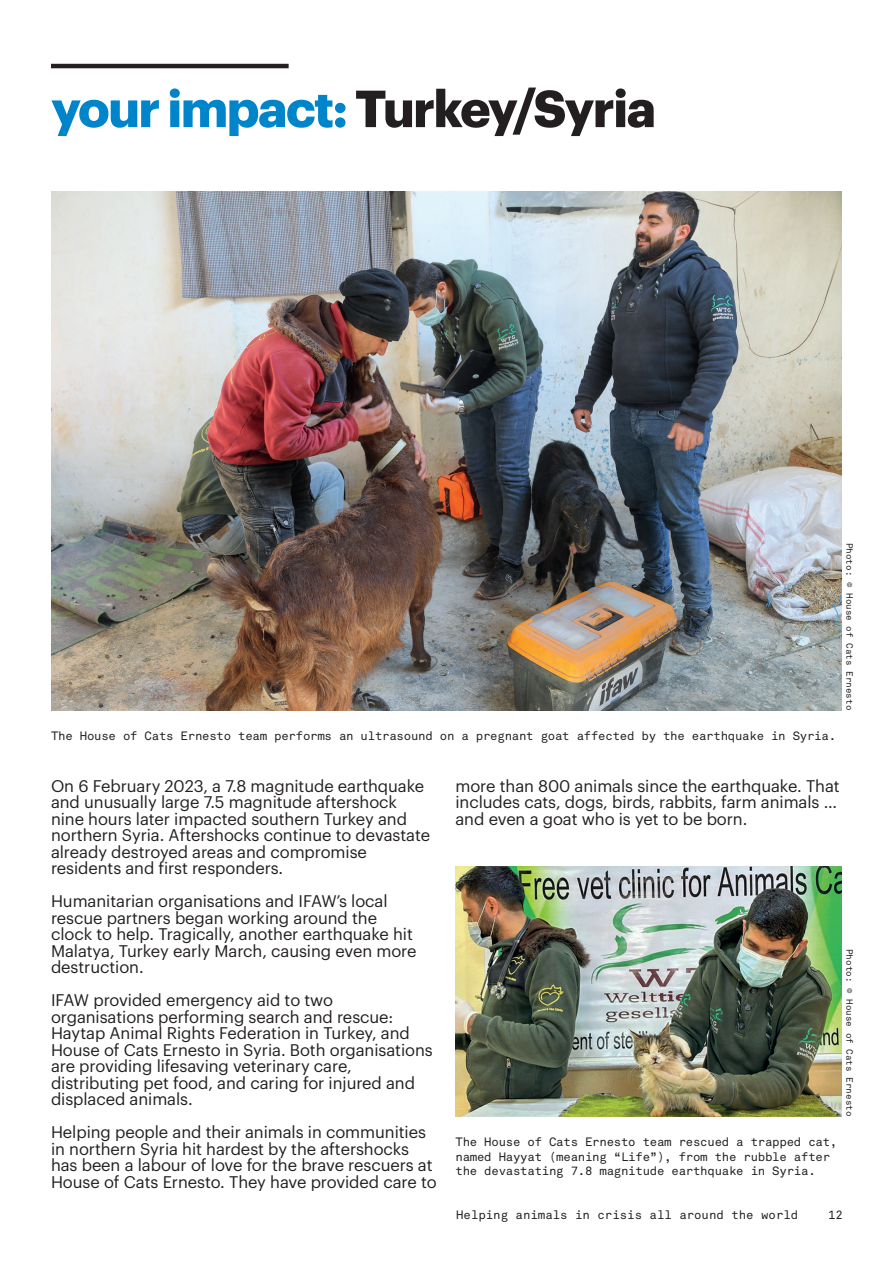
<style>
.page{position:relative;width:893px;height:1263px;background:#fff}
.page>*{position:absolute;margin:0;border:0;box-sizing:border-box;transform-origin:0 0}
.t1{font:700 51px "Graphik";letter-spacing:-.03em;color:#231f20}
.t2{font:16.5px/16.5px "false";letter-spacing:-.005em;color:#231f20}
.t3{font:12px/14.4px "Akkurat Mono";letter-spacing:-.02em;color:#231f20}
.t4{font:12px "Akkurat Mono";color:#231f20}
.t5{font:9px "Akkurat Mono";color:#231f20}
.s1{color:#0084ca}
</style>
<div class="page">
<hr style="left:51px;top:64px;width:238px;height:4px;background:#231f20">
<img style="left:51px;top:191px;width:791px;height:520px">
<img style="left:455px;top:866px;width:387px;height:250px">
<h1 class="t1" style="left:51px;top:69px;width:607px"><span class="s1">your impact:</span> Turkey/Syria</h1>
<p class="t5" style="left:855px;top:543px;width:169px;rotate:90deg">Photo: © House of Cats Ernesto</p>
<p class="t3" style="left:51px;top:729px;width:787px">The House of Cats Ernesto team performs an ultrasound on a pregnant goat affected by the earthquake in Syria.</p>
<p class="t2" style="left:455px;top:776px;width:386px">more than 800 animals since the earthquake. That includes cats, dogs, birds, rabbits, farm animals … and even a goat who is yet to be born.</p>
<p class="t2" style="left:51px;top:776px;width:381px">On 6 February 2023, a 7.8 magnitude earthquake and unusually large 7.5 magnitude aftershock nine hours later impacted southern Turkey and northern Syria. Aftershocks continue to devastate already destroyed areas and compromise residents and first responders.</p>
<p class="t2" style="left:51px;top:891px;width:367px">Humanitarian organisations and IFAW’s local rescue partners began working around the clock to help. Tragically, another earthquake hit Malatya, Turkey early March, causing even more destruction.</p>
<p class="t2" style="left:51px;top:990px;width:383px">IFAW provided emergency aid to two organisations performing search and rescue:<br>Haytap Animal Rights Federation in Turkey, and House of Cats Ernesto in Syria. Both organisations are providing lifesaving veterinary care, distributing pet food, and caring for injured and displaced animals.</p>
<p class="t2" style="left:51px;top:1122px;width:387px">Helping people and their animals in communities in northern Syria hit hardest by the aftershocks has been a labour of love for the brave rescuers at House of Cats Ernesto. They have provided care to</p>
<p class="t5" style="left:855px;top:949px;width:169px;rotate:90deg">Photo: © House of Cats Ernesto</p>
<p class="t3" style="left:455px;top:1135px;width:383px">The House of Cats Ernesto team rescued a trapped cat, named Hayyat (meaning “Life”), from the rubble after the devastating 7.8 magnitude earthquake in Syria.</p>
<p class="t4" style="left:456px;top:1207px;width:344px">Helping animals in crisis all around the world</p>
<p class="t3" style="left:828px;top:1207px;width:16px">12</p>
</div>
